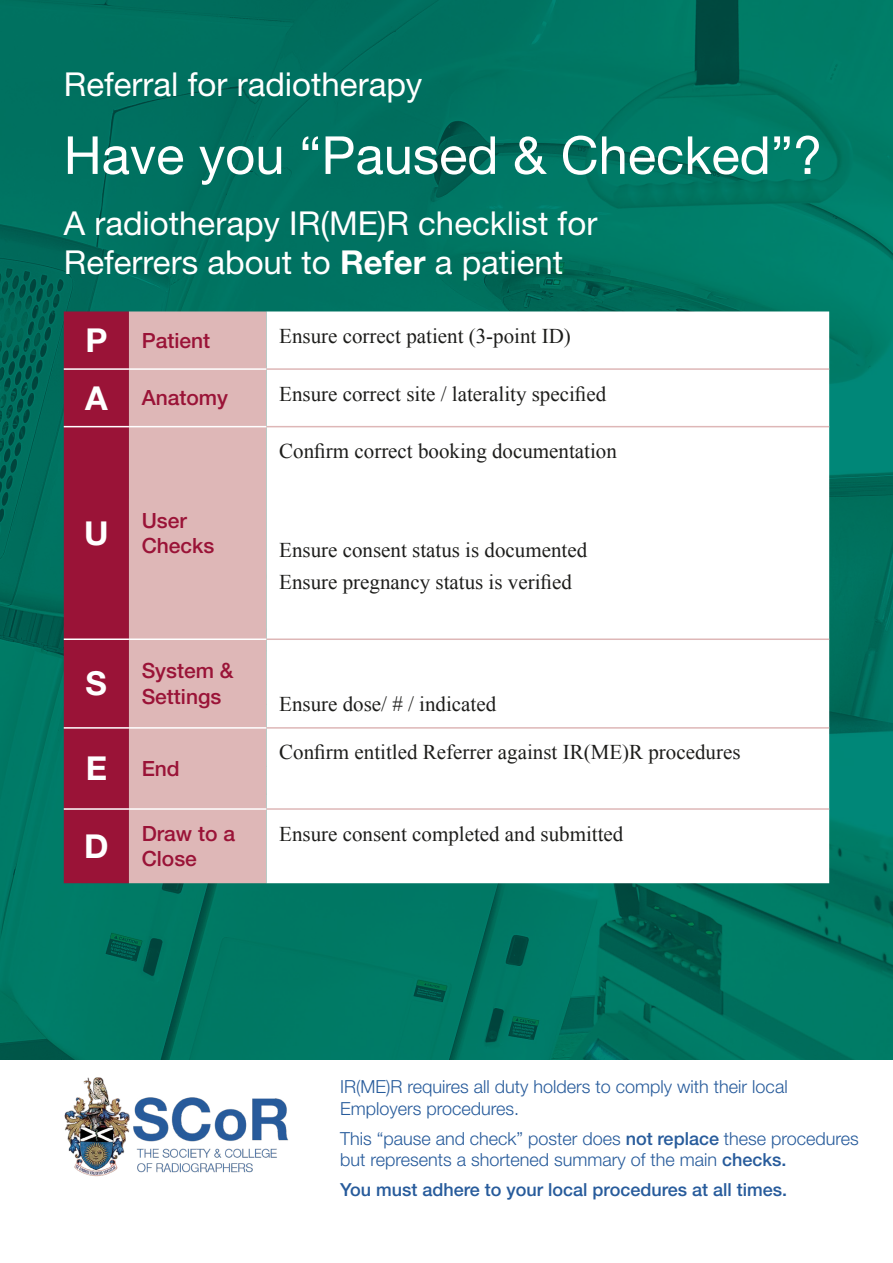
<style>
.page{position:relative;width:893px;height:1263px;background:#fff}
.page>*{position:absolute;margin:0;border:0;box-sizing:border-box;transform-origin:0 0}
.t1{font:52.5px "Helvetica Neue LT Std";color:#fff}
.t2{font:33px/39.6px "Helvetica Neue LT Std";color:#fff}
.t3{font:700 33px "Helvetica Neue LT Std";color:#fff}
.t4{font:21px/31.7px "Times New Roman";color:#1d1d1b}
.t5{font:500 21px/25.2px "Helvetica Neue LT Std";color:#9a1337}
.t6{font:300 18px/21.6px "Helvetica Neue LT Std";color:#275b9b}
.t7{font:500 18px "Helvetica Neue LT Std";color:#275b9b}
.s1{font-weight:700}
.s2{font-weight:700;font-size:33px;color:#fff}
.s3{font-weight:500}
</style>
<div class="page">
<img style="left:0;top:0;width:893px;height:1059px">
<img style="left:64px;top:1077px;width:224px;height:100px">
<div style="left:64px;top:311px;width:65px;height:572px;background:#9a1337"></div>
<div style="left:129px;top:311px;width:137px;height:572px;background:#deb7b7"></div>
<svg style="left:266px;top:311px;width:563px;height:572px"></svg>
<hr style="left:64px;top:368px;width:65px;height:2px;background:#fff">
<hr style="left:64px;top:426px;width:65px;height:1px;background:#fff">
<hr style="left:64px;top:638px;width:65px;height:2px;background:#fff">
<hr style="left:64px;top:727px;width:65px;height:2px;background:#fff">
<hr style="left:64px;top:808px;width:65px;height:2px;background:#fff">
<hr style="left:129px;top:368px;width:137px;height:2px;background:#fff">
<hr style="left:129px;top:426px;width:137px;height:1px;background:#fff">
<hr style="left:129px;top:638px;width:137px;height:2px;background:#fff">
<hr style="left:129px;top:727px;width:137px;height:2px;background:#fff">
<hr style="left:129px;top:808px;width:137px;height:2px;background:#fff">
<hr style="left:266px;top:368px;width:563px;height:2px;background:#deb7b7">
<hr style="left:266px;top:426px;width:563px;height:1px;background:#deb7b7">
<hr style="left:266px;top:638px;width:563px;height:2px;background:#deb7b7">
<hr style="left:266px;top:727px;width:563px;height:2px;background:#deb7b7">
<hr style="left:266px;top:808px;width:563px;height:2px;background:#deb7b7">
<h2 class="t2" style="left:64px;top:64px;width:360px">Referral for radiotherapy</h2>
<h1 class="t1" style="left:64px;top:124px;width:760px">Have you “Paused &amp; Checked”?</h1>
<h2 class="t2" style="left:64px;top:203px;width:535px">A radiotherapy IR(ME)R checklist for<br>Referrers about to <span class="s1">Refer</span> a patient</h2>
<p class="t5" style="left:85px;top:327px;width:126px"><span class="s2">P</span> Patient</p>
<p class="t4" style="left:279px;top:320px;width:293px">Ensure correct patient (3-point ID)</p>
<p class="t5" style="left:85px;top:385px;width:144px"><span class="s2">A</span> Anatomy</p>
<p class="t4" style="left:279px;top:377px;width:329px">Ensure correct site / laterality specified</p>
<h2 class="t3" style="left:84px;top:512px;width:26px">U</h2>
<p class="t5" style="left:142px;top:508px;width:74px">User<br>Checks</p>
<h2 class="t3" style="left:86px;top:663px;width:23px">S</h2>
<p class="t5" style="left:142px;top:658px;width:93px">System &amp;<br>Settings</p>
<p class="t5" style="left:86px;top:756px;width:96px"><span class="s2">E</span> End</p>
<p class="t4" style="left:279px;top:435px;width:339px">Confirm correct booking documentation</p>
<p class="t4" style="left:279px;top:534px;width:309px">Ensure consent status is documented<br>Ensure pregnancy status is verified</p>
<p class="t4" style="left:279px;top:688px;width:218px">Ensure dose/ # / indicated</p>
<p class="t4" style="left:279px;top:736px;width:463px">Confirm entitled Referrer against IR(ME)R procedures</p>
<h2 class="t3" style="left:84px;top:826px;width:26px">D</h2>
<p class="t5" style="left:142px;top:821px;width:95px">Draw to a<br>Close</p>
<p class="t4" style="left:279px;top:817px;width:346px">Ensure consent completed and submitted</p>
<p class="t6" style="left:340px;top:1075px;width:449px">IR(ME)R requires all duty holders to comply with their local<br>Employers procedures.</p>
<p class="t6" style="left:340px;top:1127px;width:520px">This “pause and check” poster does <span class="s3">not replace</span> these procedures but represents a shortened summary of the main <span class="s3">checks.</span></p>
<p class="t7" style="left:340px;top:1179px;width:448px">You must adhere to your local procedures at all times.</p>
</div>
